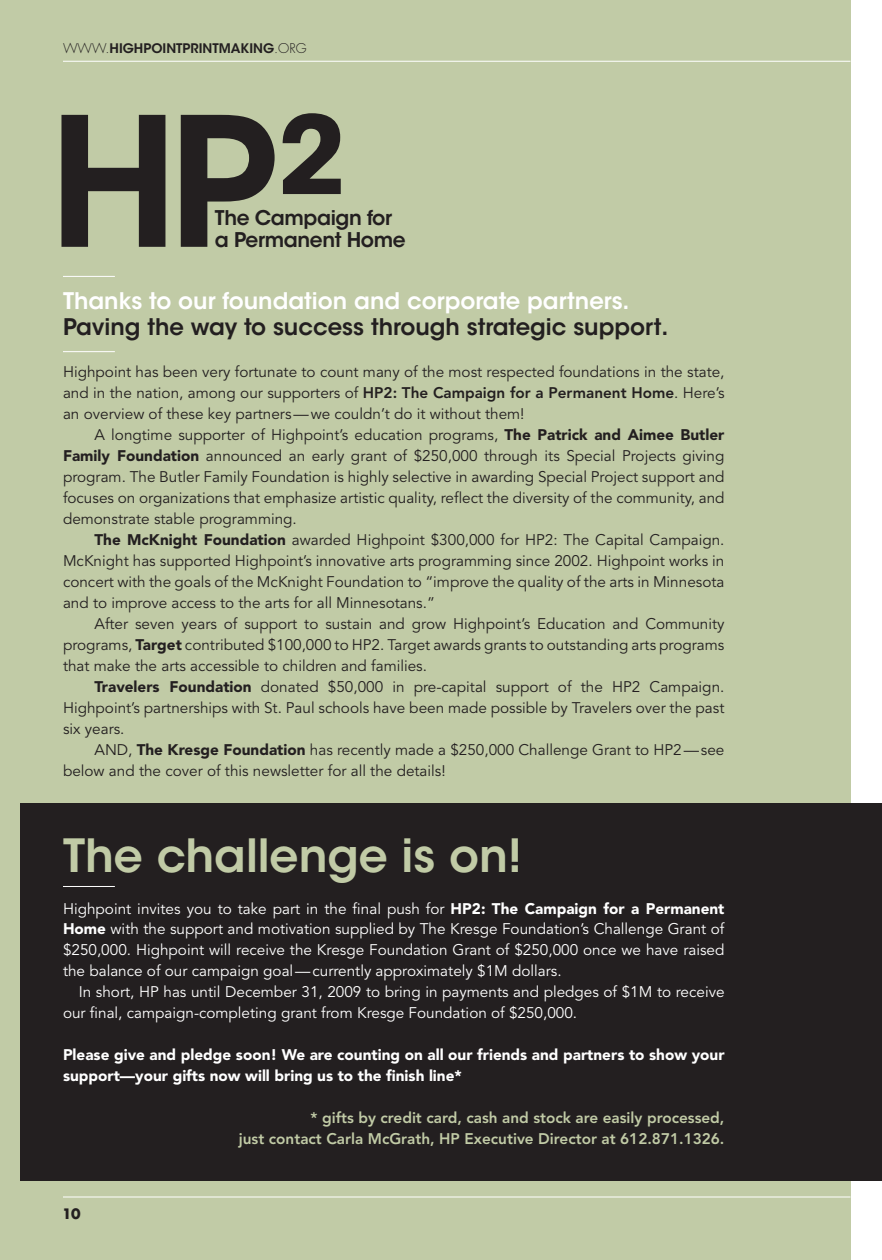
<style>
.page{position:relative;width:882px;height:1260px;background:#fff}
.page>*{position:absolute;margin:0;border:0;box-sizing:border-box;transform-origin:0 0}
.t1{font:600 178.33px "ITC Avant Garde Std";color:#231f20}
.t2{font:600 45.5px "ITC Avant Garde Std";color:#c1cba6}
.t3{font:600 22.75px "ITC Avant Garde Std";color:#231f20}
.t4{font:600 22.75px "ITC Avant Garde Std";color:#fff}
.t5{font:600 20.12px "ITC Avant Garde Std";letter-spacing:-.02em;color:#231f20}
.t6{font:15.4px/21px "Avenir";color:#231f20;text-align:justify}
.t7{font:15.4px/21px "Avenir";color:#fff;text-align:justify}
.t8{font:900 15.4px/21px "Avenir";color:#fff}
.t9{font:800 15.4px/21px "Avenir";color:#c1cba6;text-align:right}
.t10{font:700 14px "Futura";color:#231f20}
.t11{font:600 13.12px "ITC Avant Garde Std";color:#231f20}
.s1{font-family:"Futura";font-weight:300}
.s2{font-weight:800}
.s3{font-weight:900}
</style>
<div class="page">
<div style="left:0;top:0;width:850px;height:1260px;background:#c1cba6"></div>
<hr style="left:63px;top:1197px;width:787px;height:1px;background:#fff">
<hr style="left:63px;top:61px;width:787px;height:1px;background:#fff">
<div style="left:20px;top:803px;width:862px;height:378px;background:#231f20"></div>
<hr style="left:63px;top:886px;width:52px;height:1px;background:#fff">
<hr style="left:63px;top:351px;width:52px;height:1px;background:#fff">
<hr style="left:63px;top:276px;width:52px;height:1px;background:#fff">
<p class="t11" style="left:63px;top:40px;width:245px"><span class="s1">WWW.</span>HIGHPOINTPRINTMAKING<span class="s1">.ORG</span></p>
<h1 class="t1" style="left:49px;top:69px;width:299px">HP²</h1>
<h3 class="t5" style="left:215px;top:205px;width:179px">The Campaign for</h3>
<h3 class="t5" style="left:215px;top:227px;width:192px">a Permanent Home</h3>
<h3 class="t4" style="left:63px;top:286px;width:568px">Thanks to our foundation and corporate partners.</h3>
<h3 class="t3" style="left:63px;top:312px;width:607px">Paving the way to success through strategic support.</h3>
<p class="t6" style="left:63px;top:362px;width:663px">Highpoint has been very fortunate to count many of the most respected foundations in the state, and in the nation, among our supporters of <span class="s2">HP2: The Campaign for a Permanent Home</span>. Here’s an overview of these key partners—we couldn’t do it without them!</p>
<p class="t6" style="left:63px;top:425px;width:663px;text-indent:31px">A longtime supporter of Highpoint’s education programs, <span class="s3">The Patrick and Aimee Butler Family Foundation</span> announced an early grant of $250,000 through its Special Projects giving program. The Butler Family Foundation is highly selective in awarding Special Project support and focuses on organizations that emphasize artistic quality, reflect the diversity of the community, and demonstrate stable programming.</p>
<p class="t6" style="left:63px;top:530px;width:663px;text-indent:31px"><span class="s3">The McKnight Foundation</span> awarded Highpoint $300,000 for HP2: The Capital Campaign.<br>McKnight has supported Highpoint’s innovative arts programming since 2002. Highpoint works in concert with the goals of the McKnight Foundation to “improve the quality of the arts in Minnesota and to improve access to the arts for all Minnesotans.”</p>
<p class="t6" style="left:63px;top:614px;width:663px;text-indent:31px">After seven years of support to sustain and grow Highpoint’s Education and Community programs, <span class="s3">Target</span> contributed $100,000 to HP2. Target awards grants to outstanding arts programs that make the arts accessible to children and families.</p>
<p class="t6" style="left:63px;top:677px;width:663px;text-indent:31px"><span class="s3">Travelers Foundation</span> donated $50,000 in pre-capital support of the HP2 Campaign.<br>Highpoint’s partnerships with St. Paul schools have been made possible by Travelers over the past six years.</p>
<p class="t6" style="left:63px;top:740px;width:663px;text-indent:31px">AND, <span class="s3">The Kresge Foundation</span> has recently made a $250,000 Challenge Grant to HP2—see below and the cover of this newsletter for all the details!</p>
<h2 class="t2" style="left:63px;top:826px;width:461px">The challenge is on!</h2>
<p class="t7" style="left:63px;top:898px;width:663px">Highpoint invites you to take part in the final push for <span class="s3">HP2: The Campaign for a Permanent Home</span> with the support and motivation supplied by The Kresge Foundation’s Challenge Grant of $250,000. Highpoint will receive the Kresge Foundation Grant of $250,000 once we have raised the balance of our campaign goal—currently approximately $1M dollars.</p>
<p class="t7" style="left:63px;top:982px;width:663px;text-indent:16px">In short, HP has until December 31, 2009 to bring in payments and pledges of $1M to receive our final, campaign-completing grant from Kresge Foundation of $250,000.</p>
<p class="t8" style="left:63px;top:1044px;width:663px">Please give and pledge soon! We are counting on all our friends and partners to show your support—your gifts now will bring us to the finish line*</p>
<p class="t9" style="left:239px;top:1108px;width:487px">* gifts by credit card, cash and stock are easily processed,<br>just contact Carla McGrath, HP Executive Director at 612.871.1326.</p>
<p class="t10" style="left:62px;top:1203px;width:20px">10</p>
</div>
